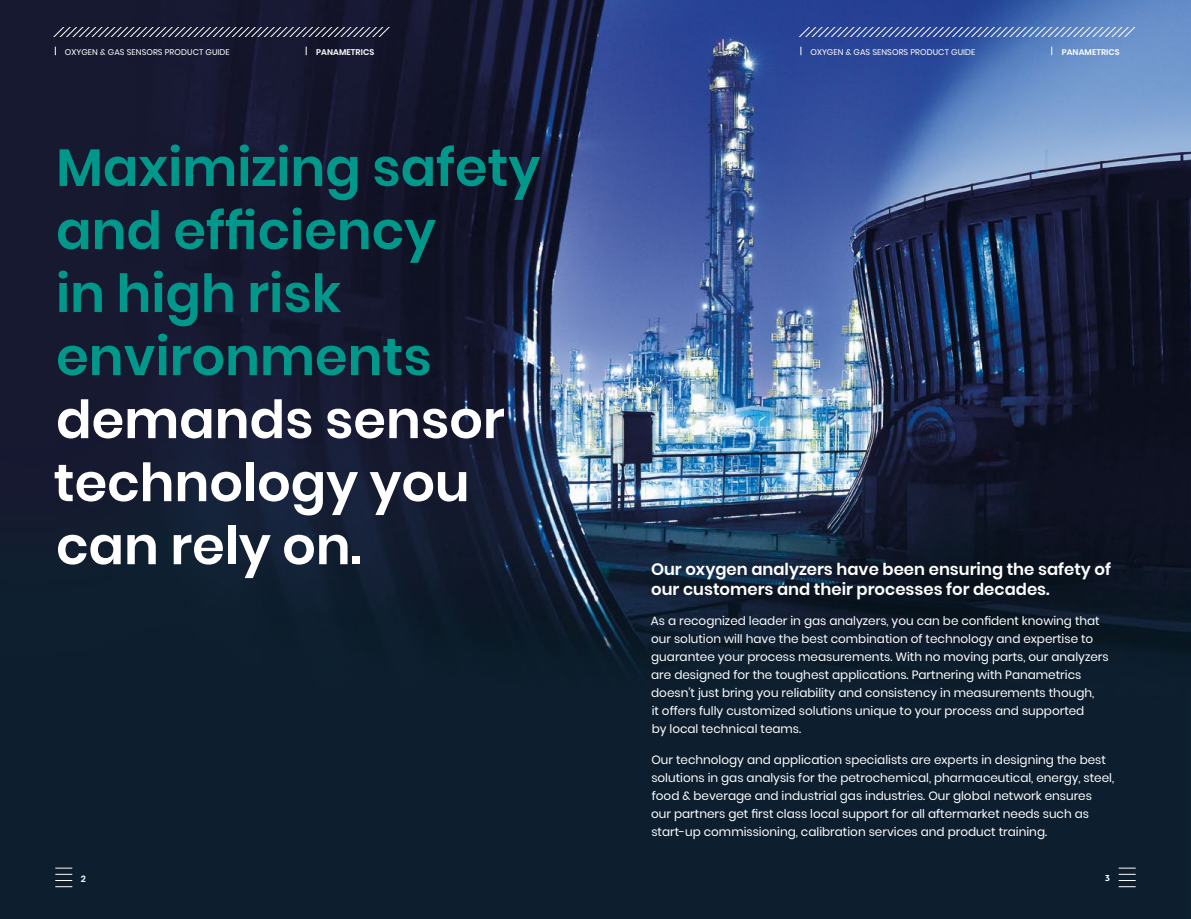
<style>
.page{position:relative;width:1191px;height:919px;background:#fff}
.page>*{position:absolute;margin:0;border:0;box-sizing:border-box;transform-origin:0 0}
.t1{font:600 52.5px/63px "Poppins";color:#00988a}
.Body_text{font:600 16.5px/19.5px "Poppins";color:#fff}
.Body_text-2{font:12px/18px "Poppins";color:#fff}
.t2{font:600 9px "Poppins";color:#fff}
.t3{font:700 9px "GE Inspira Sans";color:#fff}
.t4{font:8.25px "Poppins";letter-spacing:.01em;color:#fff}
.t5{font:600 8.25px "Poppins";letter-spacing:.01em;color:#fff}
.s1{color:#fff}
</style>
<div class="page">
<img style="left:0;top:0;width:1191px;height:918px">
<svg style="left:798px;top:28px;width:342px;height:8px;background:#657fba"></svg>
<svg style="left:53px;top:28px;width:342px;height:8px;background:#48495c"></svg>
<svg style="left:55px;top:867px;width:17px;height:1px"></svg>
<svg style="left:55px;top:874px;width:17px;height:13px"></svg>
<svg style="left:1118px;top:867px;width:17px;height:1px"></svg>
<svg style="left:1118px;top:874px;width:17px;height:13px"></svg>
<p class="t4" style="left:65px;top:47px;width:166px">OXYGEN &amp; GAS SENSORS PRODUCT GUIDE</p>
<p class="t5" style="left:316px;top:47px;width:60px">PANAMETRICS</p>
<p class="t4" style="left:810px;top:47px;width:166px">OXYGEN &amp; GAS SENSORS PRODUCT GUIDE</p>
<p class="t5" style="left:1061px;top:47px;width:60px">PANAMETRICS</p>
<p class="t1" style="left:54px;top:136px;width:488px">Maximizing safety and efficiency<br>in high risk environments <span class="s1">demands sensor technology you can rely on.</span></p>
<p class="Body_text" style="left:651px;top:559px;width:461px">Our oxygen analyzers have been ensuring the safety of our customers and their processes for decades.</p>
<p class="Body_text-2" style="left:651px;top:612px;width:459px">As a recognized leader in gas analyzers, you can be confident knowing that our solution will have the best combination of technology and expertise to guarantee your process measurements. With no moving parts, our analyzers are designed for the toughest applications. Partnering with Panametrics doesn’t just bring you reliability and consistency in measurements though,<br>it offers fully customized solutions unique to your process and supported<br>by local technical teams.</p>
<p class="Body_text-2" style="left:651px;top:751px;width:464px">Our technology and application specialists are experts in designing the best solutions in gas analysis for the petrochemical, pharmaceutical, energy, steel, food &amp; beverage and industrial gas industries. Our global network ensures our partners get first class local support for all aftermarket needs such as start‑up commissioning, calibration services and product training.</p>
<p class="t2" style="left:81px;top:873px;width:7px">2</p>
<p class="t3" style="left:1104px;top:872px;width:7px">3</p>
</div>
